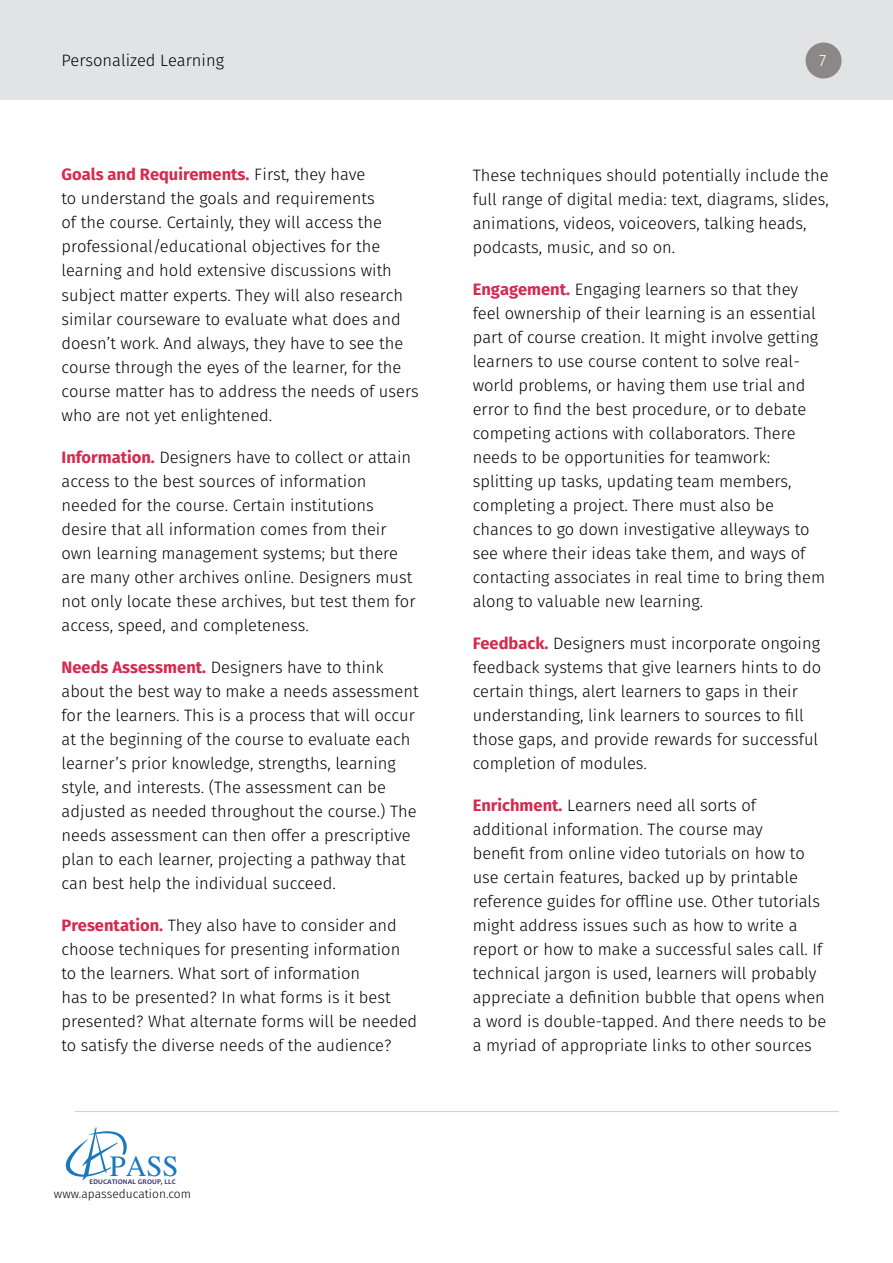
<style>
.page{position:relative;width:893px;height:1263px;background:#fff}
.page>*{position:absolute;margin:0;border:0;box-sizing:border-box;transform-origin:0 0}
.t1{font:29.55px "Times";color:#1877bd}
.t2{font:300 16.5px/24px "Fira Sans";color:#000}
.t3{font:300 16.5px "Fira Sans";color:#fff}
.t4{font:300 12px "Fira Sans";color:#000}
.t5{font:700 7.2px "Candara";letter-spacing:.02em;color:#362f71}
.s1{font-weight:700;color:#d52a4e}
</style>
<div class="page">
<div style="left:0;top:0;width:893px;height:99px;background:#e2e3e4"></div>
<div style="left:806px;top:43px;width:36px;height:36px;background:#8c8888;border-radius:50%"></div>
<hr style="left:75px;top:1111px;width:764px;height:1px;background:#d1d3d4">
<svg style="left:66px;top:1127px;width:61px;height:54px"></svg>
<p class="t2" style="left:61px;top:49px;width:164px">Personalized Learning</p>
<p class="t3" style="left:819px;top:49px;width:9px">7</p>
<p class="t2" style="left:62px;top:163px;width:359px"><span class="s1">Goals and Requirements.</span> First, they have<br>to understand the goals and requirements<br>of the course. Certainly, they will access the professional/educational objectives for the learning and hold extensive discussions with subject matter experts. They will also research similar courseware to evaluate what does and doesn’t work. And always, they have to see the course through the eyes of the learner, for the course matter has to address the needs of users who are not yet enlightened.</p>
<p class="t2" style="left:62px;top:445px;width:356px"><span class="s1">Information.</span> Designers have to collect or attain access to the best sources of information needed for the course. Certain institutions desire that all information comes from their own learning management systems; but there are many other archives online. Designers must not only locate these archives, but test them for access, speed, and completeness.</p>
<p class="t2" style="left:62px;top:655px;width:359px"><span class="s1">Needs Assessment.</span> Designers have to think about the best way to make a needs assessment for the learners. This is a process that will occur at the beginning of the course to evaluate each learner’s prior knowledge, strengths, learning style, and interests. (The assessment can be adjusted as needed throughout the course.) The needs assessment can then offer a prescriptive plan to each learner, projecting a pathway that can best help the individual succeed.</p>
<p class="t2" style="left:62px;top:913px;width:357px"><span class="s1">Presentation.</span> They also have to consider and choose techniques for presenting information to the learners. What sort of information<br>has to be presented? In what forms is it best presented? What alternate forms will be needed to satisfy the diverse needs of the audience?</p>
<h1 class="t1" style="left:110px;top:1149px;width:70px">PASS</h1>
<p class="t4" style="left:54px;top:1186px;width:138px">www.apasseducation.com</p>
<p class="t5" style="left:89px;top:1177px;width:88px">EDUCATIONAL GROUP, LLC</p>
<p class="t2" style="left:473px;top:163px;width:358px">These techniques should potentially include the full range of digital media: text, diagrams, slides, animations, videos, voiceovers, talking heads, podcasts, music, and so on.</p>
<p class="t2" style="left:473px;top:277px;width:354px"><span class="s1">Engagement.</span> Engaging learners so that they feel ownership of their learning is an essential part of course creation. It might involve getting learners to use course content to solve real&shy;world problems, or having them use trial and error to find the best procedure, or to debate competing actions with collaborators. There needs to be opportunities for teamwork: splitting up tasks, updating team members, completing a project. There must also be chances to go down investigative alleyways to see where their ideas take them, and ways of contacting associates in real time to bring them along to valuable new learning.</p>
<p class="t2" style="left:473px;top:631px;width:350px"><span class="s1">Feedback.</span> Designers must incorporate ongoing feedback systems that give learners hints to do certain things, alert learners to gaps in their understanding, link learners to sources to fill those gaps, and provide rewards for successful completion of modules.</p>
<p class="t2" style="left:473px;top:793px;width:355px"><span class="s1">Enrichment.</span> Learners need all sorts of additional information. The course may<br>benefit from online video tutorials on how to use certain features, backed up by printable reference guides for offline use. Other tutorials might address issues such as how to write a report or how to make a successful sales call. If technical jargon is used, learners will probably appreciate a definition bubble that opens when a word is double-tapped. And there needs to be a myriad of appropriate links to other sources</p>
</div>
